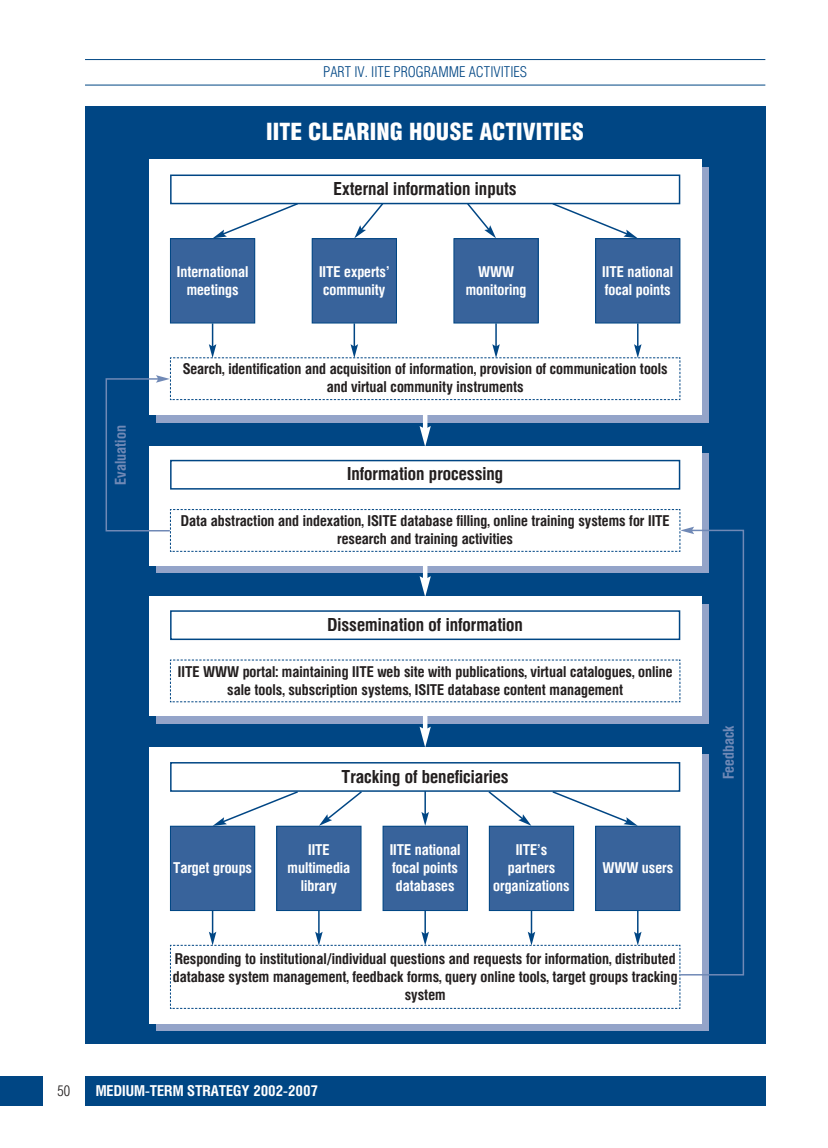
<style>
.page{position:relative;width:828px;height:1148px;background:#fff}
.page>*{position:absolute;margin:0;border:0;box-sizing:border-box;transform-origin:0 0}
.t1{font:900 24px "Helios Cond";color:#fff}
.t2{font:700 18px "Helios Cond";color:#231f1f}
.t3{font:700 15px/18px "Helios Cond";color:#231f1f;text-align:center}
.t4{font:700 15px/18px "Helios Cond";color:#fff;text-align:center}
.t5{font:300 15px "Helios Cond";color:#004684}
.t6{font:700 15px "Helios Cond";color:#7089b6}
.t7{font:300 15px "Helios Cond";color:#231f1f}
</style>
<div class="page">
<hr style="left:85px;top:59px;width:680px;height:1px;background:#004684">
<hr style="left:85px;top:85px;width:680px;height:1px;background:#004684">
<div style="left:0;top:1076px;width:43px;height:30px;background:#004684"></div>
<div style="left:85px;top:1076px;width:680px;height:30px;background:#004684"></div>
<div style="left:85px;top:106px;width:680px;height:938px;background:#004684"></div>
<div style="left:156px;top:754px;width:553px;height:277px;background:#94a4c9"></div>
<div style="left:149px;top:747px;width:553px;height:276px;background:#fff"></div>
<div style="left:149px;top:160px;width:553px;height:255px;background:#fff"></div>
<div style="left:170px;top:239px;width:85px;height:84px;background:#38639b"></div>
<div style="left:170px;top:238px;width:85px;height:85px;border:1px solid #004684"></div>
<div style="left:312px;top:239px;width:84px;height:84px;background:#38639b"></div>
<div style="left:312px;top:238px;width:85px;height:85px;border:1px solid #004684"></div>
<div style="left:454px;top:239px;width:84px;height:84px;background:#38639b"></div>
<div style="left:454px;top:238px;width:85px;height:85px;border:1px solid #004684"></div>
<div style="left:596px;top:239px;width:84px;height:84px;background:#38639b"></div>
<div style="left:595px;top:238px;width:85px;height:85px;border:1px solid #004684"></div>
<div style="left:170px;top:174px;width:510px;height:30px;border:2px solid #004684"></div>
<svg style="left:354px;top:202px;width:31px;height:36px"></svg>
<svg style="left:213px;top:202px;width:87px;height:36px"></svg>
<svg style="left:466px;top:202px;width:30px;height:36px"></svg>
<svg style="left:551px;top:202px;width:87px;height:36px"></svg>
<svg style="left:105px;top:323px;width:640px;height:686px"></svg>
<p class="t5" style="left:323px;top:66px;width:205px">PART IV. IITE PROGRAMME ACTIVITIES</p>
<h1 class="t1" style="left:266px;top:122px;width:320px">IITE CLEARING HOUSE ACTIVITIES</h1>
<p class="t2" style="left:334px;top:182px;width:185px">External information inputs</p>
<p class="t4" style="left:177px;top:264px;width:73px">International meetings</p>
<p class="t4" style="left:319px;top:264px;width:72px;text-align:left">IITE experts’ community</p>
<p class="t4" style="left:466px;top:264px;width:62px">WWW monitoring</p>
<p class="t4" style="left:602px;top:264px;width:72px;text-align:left">IITE national focal points</p>
<p class="t6" style="left:115px;top:484px;width:61px;rotate:-90deg">Evaluation</p>
<p class="t3" style="left:183px;top:361px;width:487px">Search, identification and acquisition of information, provision of communication tools and virtual community instruments</p>
<p class="t2" style="left:347px;top:467px;width:158px">Information processing</p>
<p class="t3" style="left:181px;top:513px;width:490px">Data abstraction and indexation, ISITE database filling, online training systems for IITE research and training activities</p>
<p class="t2" style="left:327px;top:618px;width:197px">Dissemination of information</p>
<p class="t3" style="left:178px;top:664px;width:496px">IITE WWW portal: maintaining IITE web site with publications, virtual catalogues, online sale tools, subscription systems, ISITE database content management</p>
<p class="t4" style="left:173px;top:860px;width:81px">Target groups</p>
<p class="t2" style="left:342px;top:769px;width:169px">Tracking of beneficiaries</p>
<p class="t4" style="left:288px;top:842px;width:64px">IITE multimedia library</p>
<p class="t4" style="left:390px;top:842px;width:72px;text-align:left">IITE national focal points databases</p>
<p class="t4" style="left:493px;top:842px;width:78px">IITE’s partners organizations</p>
<p class="t4" style="left:602px;top:860px;width:72px">WWW users</p>
<p class="t3" style="left:173px;top:950px;width:506px">Responding to institutional/individual questions and requests for information, distributed database system management, feedback forms, query online tools, target groups tracking system</p>
<p class="t7" style="left:57px;top:1084px;width:14px">50</p>
<p class="t4" style="left:96px;top:1083px;width:224px">MEDIUM-TERM STRATEGY 2002-2007</p>
<p class="t6" style="left:723px;top:779px;width:55px;rotate:-90deg">Feedback</p>
</div>
